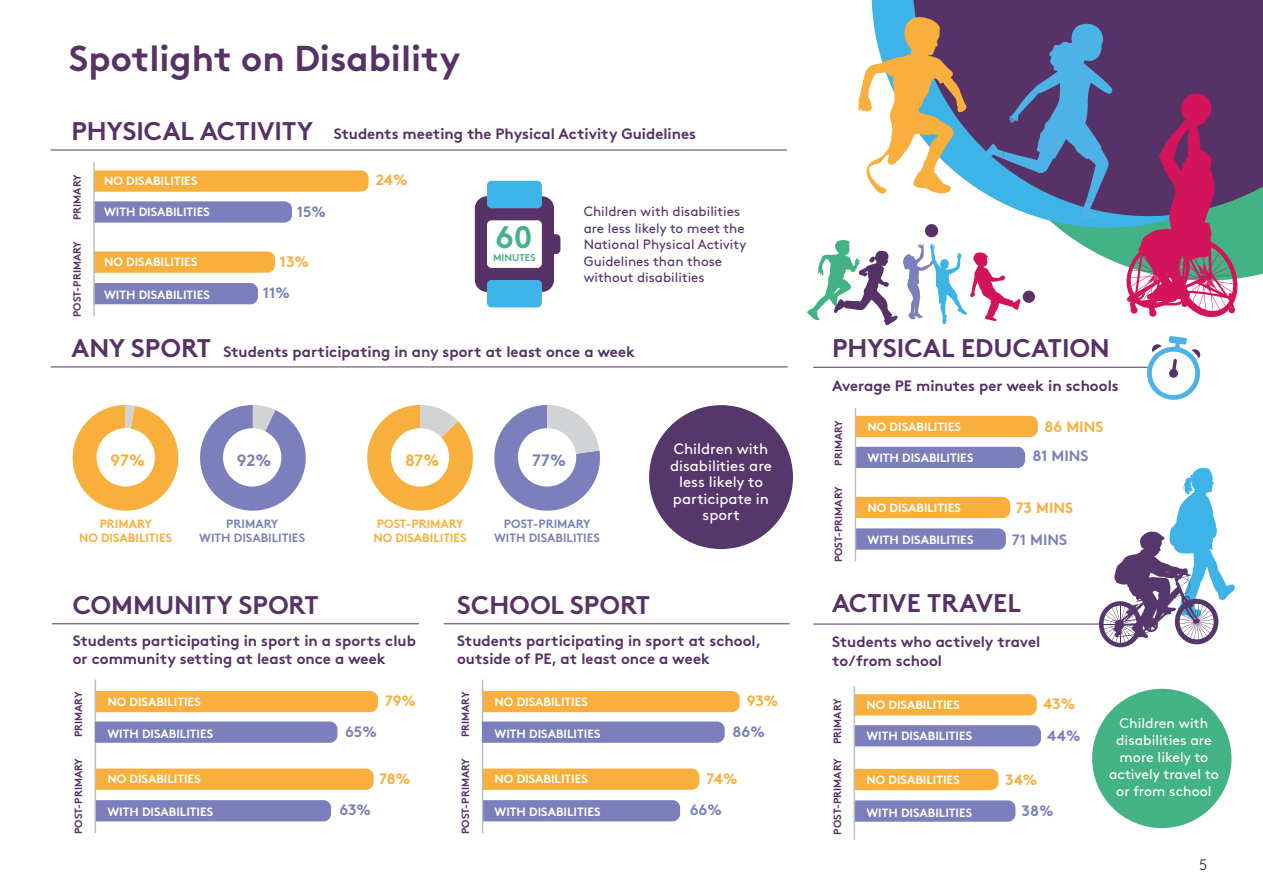
<style>
.page{position:relative;width:1263px;height:893px;background:#fff}
.page>*{position:absolute;margin:0;border:0;box-sizing:border-box;transform-origin:0 0}
.t1{font:700 36px "Brown Std";color:#573266}
.t2{font:700 31.05px "Brown Std";color:#43b285}
.t3{font:700 25.5px "Brown Std";color:#573266}
.t4{font:700 16.5px "Brown Std";color:#f8af3c}
.t5{font:700 16.5px "Brown Std";color:#7b7fbb}
.t6{font:700 15px/18px "Brown Std";color:#573266}
.t7{font:15px/16.5px "Brown Std";color:#fff;text-align:center}
.t8{font:700 15px "Brown Std";color:#f8af3c}
.t9{font:700 15px "Brown Std";color:#7b7fbb}
.t10{font:300 15px "Brown Std";color:#1d1714}
.t11{font:14.1px/16.8px "Brown Std";color:#fff;text-align:center}
.t12{font:13.5px/16.5px "Brown Std";color:#56376c}
.t13{font:700 12px "Brown Std";color:#fff}
.t14{font:700 12px/13.5px "Brown Std";color:#7b7fbb;text-align:center}
.t15{font:700 12px/13.5px "Brown Std";color:#f8af3c}
.t16{font:700 10.5px "Brown Std";color:#573266}
.t17{font:700 9.9px "Brown Std";color:#43b285}
</style>
<div class="page">
<svg style="left:1022px;top:254px;width:241px;height:49px"></svg>
<svg style="left:871px;top:0;width:392px;height:254px"></svg>
<hr style="left:51px;top:150px;width:736px;height:1px;background:#573266">
<hr style="left:52px;top:623px;width:367px;height:1px;background:#573266">
<hr style="left:444px;top:623px;width:346px;height:1px;background:#573266">
<hr style="left:51px;top:367px;width:737px;height:1px;background:#573266">
<hr style="left:813px;top:367px;width:336px;height:1px;background:#573266">
<hr style="left:813px;top:624px;width:289px;height:1px;background:#573266">
<svg style="left:886px;top:0;width:377px;height:243px;fill:#573266"></svg>
<svg style="left:475px;top:181px;width:85px;height:126px"></svg>
<div style="left:487px;top:220px;width:55px;height:48px;background:#fff;border-radius:4px"></div>
<div style="left:925px;top:224px;width:13px;height:13px;background:#573266;border-radius:50%"></div>
<div style="left:1023px;top:291px;width:12px;height:12px;background:#573266;border-radius:50%"></div>
<svg style="left:982px;top:21px;width:130px;height:197px;background:#55699c"></svg>
<svg style="left:807px;top:240px;width:214px;height:85px"></svg>
<svg style="left:1146px;top:336px;width:55px;height:64px"></svg>
<svg style="left:95px;top:170px;width:274px;height:22px;background:#f8b243"></svg>
<svg style="left:95px;top:251px;width:180px;height:22px;background:#f8b243"></svg>
<svg style="left:95px;top:201px;width:197px;height:22px;background:#8083bd"></svg>
<div style="left:95px;top:283px;width:163px;height:21px;background:#7b7fbb"></div>
<hr style="left:93px;top:162px;width:2px;height:154px;background:#bcbec0">
<div style="left:96px;top:691px;width:282px;height:21px;background:#f8af3c"></div>
<svg style="left:96px;top:768px;width:278px;height:22px;background:#f8b243"></svg>
<div style="left:96px;top:800px;width:235px;height:21px;background:#7b7fbb"></div>
<hr style="left:95px;top:680px;width:1px;height:153px;background:#bcbec0">
<svg style="left:95px;top:721px;width:242px;height:22px;background:#7f83bd"></svg>
<div style="left:483px;top:691px;width:257px;height:21px;background:#f8af3c"></div>
<svg style="left:483px;top:768px;width:216px;height:22px;background:#f8b243"></svg>
<div style="left:483px;top:800px;width:197px;height:21px;background:#7b7fbb"></div>
<hr style="left:482px;top:680px;width:1px;height:153px;background:#bcbec0">
<svg style="left:482px;top:721px;width:243px;height:22px;background:#8084bd"></svg>
<div style="left:855px;top:694px;width:182px;height:21px;background:#f8af3c"></div>
<div style="left:855px;top:769px;width:143px;height:21px;background:#f8af3c"></div>
<div style="left:855px;top:725px;width:186px;height:21px;background:#7b7fbb"></div>
<svg style="left:855px;top:800px;width:160px;height:22px;background:#8083bd"></svg>
<hr style="left:853px;top:686px;width:2px;height:154px;background:#bcbec0">
<div style="left:856px;top:416px;width:182px;height:21px;background:#f8af3c"></div>
<div style="left:856px;top:497px;width:154px;height:21px;background:#f8af3c"></div>
<div style="left:856px;top:447px;width:169px;height:21px;background:#7b7fbb"></div>
<svg style="left:856px;top:528px;width:150px;height:22px;background:#8084bd"></svg>
<hr style="left:855px;top:408px;width:1px;height:153px;background:#bcbec0">
<div style="left:649px;top:405px;width:144px;height:144px;background:#56376c;border-radius:50%"></div>
<svg style="left:1123px;top:93px;width:119px;height:225px;background:#924c75"></svg>
<svg style="left:858px;top:16px;width:109px;height:180px"></svg>
<div style="left:1092px;top:689px;width:139px;height:139px;background:#43b285;border-radius:50%"></div>
<svg style="left:1098px;top:467px;width:137px;height:181px"></svg>
<svg style="left:72px;top:405px;width:107px;height:106px"></svg>
<div style="left:97px;top:428px;width:58px;height:59px;background:#fff;border-radius:50%"></div>
<svg style="left:200px;top:405px;width:106px;height:106px"></svg>
<div style="left:223px;top:428px;width:58px;height:59px;background:#fff;border-radius:50%"></div>
<svg style="left:367px;top:405px;width:106px;height:106px"></svg>
<div style="left:391px;top:428px;width:58px;height:59px;background:#fff;border-radius:50%"></div>
<svg style="left:494px;top:405px;width:106px;height:106px"></svg>
<div style="left:518px;top:428px;width:58px;height:59px;background:#fff;border-radius:50%"></div>
<p class="t1" style="left:69px;top:37px;width:393px">Spotlight on Disability</p>
<p class="t3" style="left:72px;top:115px;width:243px">PHYSICAL ACTIVITY</p>
<p class="t6" style="left:334px;top:125px;width:364px">Students meeting the Physical Activity Guidelines</p>
<p class="t16" style="left:71px;top:220px;width:47px;rotate:-90deg">PRIMARY</p>
<p class="t16" style="left:71px;top:317px;width:78px;rotate:-90deg">POST-PRIMARY</p>
<p class="t13" style="left:104px;top:174px;width:95px">NO DISABILITIES</p>
<p class="t8" style="left:376px;top:171px;width:33px">24%</p>
<p class="t13" style="left:104px;top:205px;width:107px">WITH DISABILITIES</p>
<p class="t9" style="left:297px;top:203px;width:31px">15%</p>
<p class="t13" style="left:104px;top:255px;width:95px">NO DISABILITIES</p>
<p class="t13" style="left:104px;top:288px;width:107px">WITH DISABILITIES</p>
<p class="t8" style="left:280px;top:253px;width:31px">13%</p>
<p class="t9" style="left:263px;top:284px;width:29px">11%</p>
<p class="t2" style="left:495px;top:218px;width:38px">60</p>
<p class="t17" style="left:493px;top:252px;width:44px">MINUTES</p>
<p class="t12" style="left:584px;top:203px;width:164px">Children with disabilities are less likely to meet the<br>National Physical Activity<br>Guidelines than those without disabilities</p>
<p class="t3" style="left:72px;top:332px;width:141px">ANY SPORT</p>
<p class="t6" style="left:223px;top:342px;width:413px">Students participating in any sport at least once a week</p>
<p class="t3" style="left:832px;top:333px;width:279px">PHYSICAL EDUCATION</p>
<p class="t6" style="left:832px;top:376px;width:288px">Average PE minutes per week in schools</p>
<p class="t4" style="left:111px;top:450px;width:36px">97%</p>
<p class="t5" style="left:237px;top:450px;width:36px">92%</p>
<p class="t4" style="left:405px;top:450px;width:36px">87%</p>
<p class="t5" style="left:532px;top:450px;width:35px">77%</p>
<p class="t15" style="left:79px;top:517px;width:95px;text-align:center">PRIMARY<br>NO DISABILITIES</p>
<p class="t14" style="left:199px;top:517px;width:107px">PRIMARY<br>WITH DISABILITIES</p>
<p class="t15" style="left:373px;top:517px;width:95px">POST-PRIMARY<br>NO DISABILITIES</p>
<p class="t14" style="left:494px;top:517px;width:107px">POST-PRIMARY<br>WITH DISABILITIES</p>
<p class="t7" style="left:670px;top:441px;width:103px">Children with disabilities are less likely to participate in sport</p>
<p class="t3" style="left:73px;top:589px;width:247px">COMMUNITY SPORT</p>
<p class="t6" style="left:73px;top:631px;width:345px">Students participating in sport in a sports club or community setting at least once a week</p>
<p class="t3" style="left:457px;top:589px;width:194px">SCHOOL SPORT</p>
<p class="t6" style="left:457px;top:631px;width:306px">Students participating in sport at school, outside of PE, at least once a week</p>
<p class="t16" style="left:72px;top:737px;width:47px;rotate:-90deg">PRIMARY</p>
<p class="t16" style="left:72px;top:834px;width:78px;rotate:-90deg">POST-PRIMARY</p>
<p class="t13" style="left:107px;top:694px;width:95px">NO DISABILITIES</p>
<p class="t8" style="left:385px;top:691px;width:33px">79%</p>
<p class="t13" style="left:107px;top:726px;width:107px">WITH DISABILITIES</p>
<p class="t9" style="left:345px;top:722px;width:33px">65%</p>
<p class="t13" style="left:107px;top:772px;width:95px">NO DISABILITIES</p>
<p class="t13" style="left:107px;top:805px;width:107px">WITH DISABILITIES</p>
<p class="t9" style="left:339px;top:801px;width:33px">63%</p>
<p class="t8" style="left:379px;top:770px;width:33px">78%</p>
<p class="t16" style="left:459px;top:737px;width:47px;rotate:-90deg">PRIMARY</p>
<p class="t16" style="left:459px;top:834px;width:78px;rotate:-90deg">POST-PRIMARY</p>
<p class="t13" style="left:495px;top:694px;width:95px">NO DISABILITIES</p>
<p class="t8" style="left:747px;top:691px;width:33px">93%</p>
<p class="t13" style="left:495px;top:726px;width:107px">WITH DISABILITIES</p>
<p class="t9" style="left:732px;top:722px;width:34px">86%</p>
<p class="t8" style="left:707px;top:770px;width:32px">74%</p>
<p class="t13" style="left:495px;top:772px;width:95px">NO DISABILITIES</p>
<p class="t13" style="left:495px;top:805px;width:107px">WITH DISABILITIES</p>
<p class="t9" style="left:690px;top:801px;width:34px">66%</p>
<p class="t16" style="left:832px;top:466px;width:47px;rotate:-90deg">PRIMARY</p>
<p class="t16" style="left:832px;top:562px;width:78px;rotate:-90deg">POST-PRIMARY</p>
<p class="t13" style="left:867px;top:419px;width:95px">NO DISABILITIES</p>
<p class="t13" style="left:867px;top:450px;width:107px">WITH DISABILITIES</p>
<p class="t13" style="left:867px;top:500px;width:95px">NO DISABILITIES</p>
<p class="t13" style="left:867px;top:533px;width:107px">WITH DISABILITIES</p>
<p class="t8" style="left:1044px;top:418px;width:60px">86 MINS</p>
<p class="t9" style="left:1032px;top:447px;width:58px">81 MINS</p>
<p class="t8" style="left:1016px;top:499px;width:59px">73 MINS</p>
<p class="t9" style="left:1012px;top:531px;width:57px">71 MINS</p>
<p class="t3" style="left:832px;top:587px;width:190px">ACTIVE TRAVEL</p>
<p class="t6" style="left:832px;top:632px;width:210px;line-height:19.5px">Students who actively travel to/from school</p>
<p class="t16" style="left:831px;top:744px;width:47px;rotate:-90deg">PRIMARY</p>
<p class="t16" style="left:831px;top:834px;width:78px;rotate:-90deg">POST-PRIMARY</p>
<p class="t13" style="left:866px;top:697px;width:95px">NO DISABILITIES</p>
<p class="t8" style="left:1043px;top:695px;width:34px">43%</p>
<p class="t13" style="left:866px;top:729px;width:107px">WITH DISABILITIES</p>
<p class="t13" style="left:866px;top:772px;width:95px">NO DISABILITIES</p>
<p class="t13" style="left:866px;top:805px;width:107px">WITH DISABILITIES</p>
<p class="t9" style="left:1047px;top:726px;width:35px">44%</p>
<p class="t8" style="left:1005px;top:770px;width:34px">34%</p>
<p class="t9" style="left:1021px;top:801px;width:34px">38%</p>
<p class="t11" style="left:1109px;top:715px;width:111px">Children with disabilities are more likely to actively travel to or from school</p>
<p class="t10" style="left:1199px;top:856px;width:10px">5</p>
</div>
